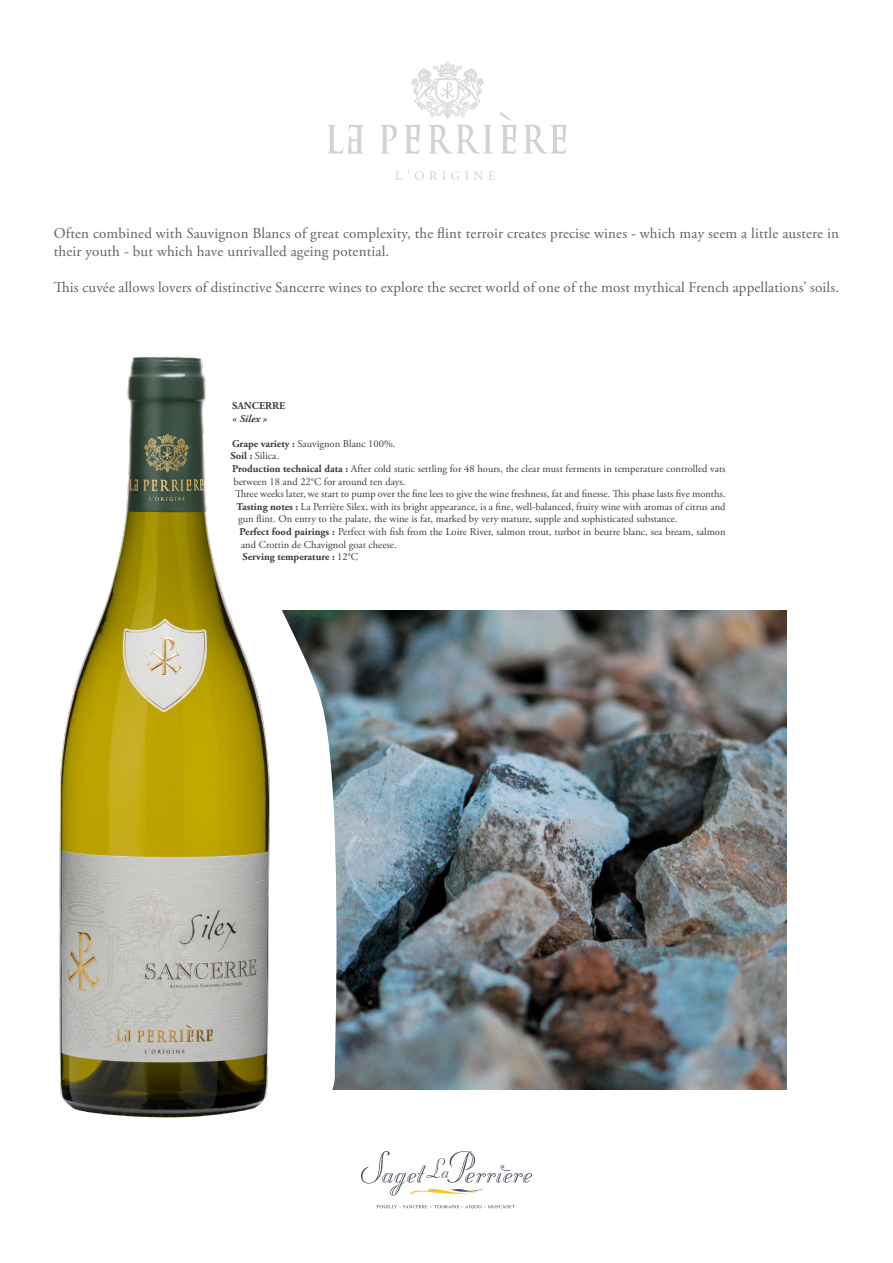
<style>
.page{position:relative;width:893px;height:1263px;background:#fff}
.page>*{position:absolute;margin:0;border:0;box-sizing:border-box;transform-origin:0 0}
.t1{font:15px/18px "Adobe Garamond Pro";letter-spacing:.01em;color:#636366}
.t2{font:13.2px "Adobe Garamond Pro";letter-spacing:.35em;color:#d1d2d4}
.t3{font:10.5px "Adobe Garamond Pro";color:#3e3e3f}
.t4{font:700 10.5px "Adobe Garamond Pro";color:#3e3e3f}
.t5{font:italic 700 10.5px "Adobe Garamond Pro";color:#3e3e3f}
.s1{font-weight:700}
.s2{font-weight:400}
</style>
<div class="page">
<img style="left:344px;top:610px;width:443px;height:479px">
<svg style="left:282px;top:610px;width:62px;height:480px"></svg>
<svg style="left:361px;top:1151px;width:171px;height:44px"></svg>
<svg style="left:377px;top:1205px;width:138px;height:4px"></svg>
<img style="left:59px;top:356px;width:211px;height:762px">
<svg style="left:380px;top:125px;width:17px;height:29px"></svg>
<svg style="left:428px;top:125px;width:65px;height:29px"></svg>
<svg style="left:404px;top:125px;width:16px;height:29px"></svg>
<svg style="left:327px;top:125px;width:37px;height:29px"></svg>
<svg style="left:523px;top:125px;width:43px;height:29px"></svg>
<svg style="left:500px;top:112px;width:16px;height:42px"></svg>
<svg style="left:411px;top:62px;width:73px;height:56px"></svg>
<p class="t2" style="left:395px;top:168px;width:102px">L ORIGINE</p>
<h1 class="t1" style="left:54px;top:225px;width:787px">Often combined with Sauvignon Blancs of great complexity, the flint terroir creates precise wines - which may seem a little austere in their youth - but which have unrivalled ageing potential.</h1>
<h1 class="t1" style="left:54px;top:279px;width:787px">This cuvée allows lovers of distinctive Sancerre wines to explore the secret world of one of the most mythical French appellations’ soils.</h1>
<p class="t4" style="left:232px;top:400px;width:55px">SANCERRE</p>
<p class="t5" style="left:232px;top:412px;width:37px">« Silex »</p>
<p class="t3" style="left:232px;top:437px;width:165px"><span class="s1">Grape variety :</span> Sauvignon Blanc 100%.</p>
<p class="t3" style="left:231px;top:450px;width:50px"><span class="s1">Soil :</span> Silica.</p>
<p class="t3" style="left:232px;top:462px;width:495px"><span class="s1">Production technical data :</span> After cold static settling for 48 hours, the clear must ferments in temperature controlled vats</p>
<p class="t3" style="left:234px;top:475px;width:174px">between 18 and 22°C for around ten days.</p>
<p class="t3" style="left:235px;top:488px;width:492px">Three weeks later, we start to pump over the fine lees to give the wine freshness, fat and finesse. This phase lasts five months.</p>
<p class="t3" style="left:237px;top:500px;width:491px"><span class="s1">Tasting notes :</span> La Perrière Silex, with its bright appearance, is a fine, well-balanced, fruity wine with aromas of citrus and</p>
<p class="t3" style="left:238px;top:513px;width:441px">gun flint. On entry to the palate, the wine is fat, marked by very mature, supple and sophisticated substance.</p>
<p class="t3" style="left:240px;top:525px;width:487px"><span class="s1">Perfect food pairings :</span> Perfect with fish from the Loire River, salmon trout, turbot in beurre blanc, sea bream, salmon</p>
<p class="t3" style="left:241px;top:538px;width:157px">and Crottin de Chavignol goat cheese.</p>
<p class="t4" style="left:243px;top:551px;width:117px">Serving temperature : <span class="s2">12°C</span></p>
</div>
